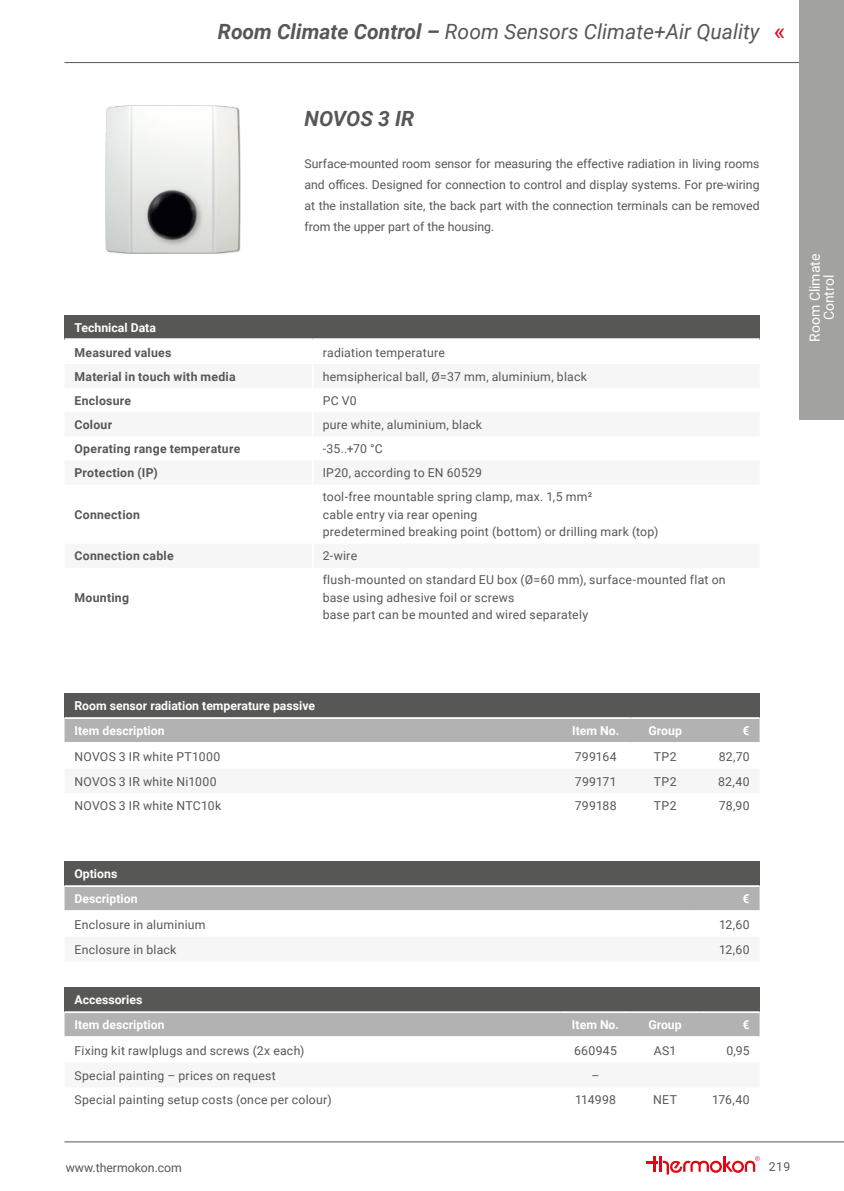
<style>
.page{position:relative;width:844px;height:1191px;background:#fff}
.page>*{position:absolute;margin:0;border:0;box-sizing:border-box;transform-origin:0 0}
.t1{font:italic 21px "Roboto";color:#575756}
.t2{font:italic 700 21px "Roboto";color:#575756}
.t3{font:14px/14px "Roboto";color:#fff;text-align:center}
.t4{font:12.25px/17.5px "Roboto";letter-spacing:.02em;color:#575756}
.t5{font:700 12.25px "Roboto";color:#fff}
.t6{font:700 12.25px "Roboto";letter-spacing:.02em;color:#575756}
.t7{font:12.25px "Roboto";color:#575756}
.s1{font-weight:700}
.s2{font-style:normal;font-size:24.5px;color:#e30614}
</style>
<div class="page">
<hr style="left:64px;top:62px;width:779px;height:1px;background:#575756">
<hr style="left:64px;top:1141px;width:779px;height:1px;background:#575756">
<svg style="left:646px;top:1156px;width:113px;height:18px"></svg>
<div style="left:799px;top:0;width:44px;height:419px;background:#a2a2a1"></div>
<div style="left:106px;top:105px;width:135px;height:149px;background:#1d1d1b;opacity:.5"></div>
<img style="left:105px;top:105px;width:134px;height:147px">
<div style="left:64px;top:693px;width:695px;height:25px;background:#575756"></div>
<div style="left:64px;top:719px;width:695px;height:23px;background:#b2b2b2"></div>
<hr style="left:64px;top:717px;width:497px;height:2px;background:#fff">
<hr style="left:561px;top:717px;width:69px;height:2px;background:#fff">
<hr style="left:630px;top:717px;width:69px;height:2px;background:#fff">
<hr style="left:699px;top:717px;width:60px;height:2px;background:#fff">
<div style="left:64px;top:987px;width:695px;height:25px;background:#575756"></div>
<div style="left:64px;top:1013px;width:695px;height:23px;background:#b2b2b2"></div>
<hr style="left:64px;top:1011px;width:496px;height:2px;background:#fff">
<hr style="left:560px;top:1011px;width:70px;height:2px;background:#fff">
<hr style="left:630px;top:1011px;width:69px;height:2px;background:#fff">
<hr style="left:699px;top:1011px;width:60px;height:2px;background:#fff">
<div style="left:64px;top:861px;width:695px;height:25px;background:#575756"></div>
<div style="left:64px;top:887px;width:695px;height:23px;background:#b2b2b2"></div>
<hr style="left:64px;top:885px;width:626px;height:2px;background:#fff">
<hr style="left:690px;top:885px;width:69px;height:2px;background:#fff">
<div style="left:64px;top:315px;width:695px;height:24px;background:#575756"></div>
<hr style="left:64px;top:338px;width:249px;height:2px;background:#fff">
<hr style="left:313px;top:338px;width:446px;height:2px;background:#fff">
<p class="t1" style="left:218px;top:17px;width:568px"><span class="s1">Room Climate Control –</span> Room Sensors Climate+Air Quality <span class="s2">«</span></p>
<p class="t2" style="left:304px;top:104px;width:111px">NOVOS 3 IR</p>
<p class="t4" style="left:304px;top:153px;width:456px;line-height:21px;text-align:justify">Surface-mounted room sensor for measuring the effective radiation in living rooms and offices. Designed for connection to control and display systems. For pre-wiring at the installation site, the back part with the connection terminals can be removed from the upper part of the housing.</p>
<p class="t5" style="left:74px;top:319px;width:83px">Technical Data</p>
<p class="t6" style="left:74px;top:344px;width:98px">Measured values</p>
<p class="t4" style="left:322px;top:343px;width:124px">radiation temperature</p>
<p class="t6" style="left:74px;top:368px;width:163px">Material in touch with media</p>
<p class="t4" style="left:322px;top:367px;width:266px">hemsipherical ball, Ø=37 mm, aluminium, black</p>
<p class="t6" style="left:74px;top:392px;width:58px">Enclosure</p>
<p class="t4" style="left:322px;top:391px;width:36px">PC V0</p>
<p class="t6" style="left:74px;top:416px;width:39px">Colour</p>
<p class="t4" style="left:322px;top:415px;width:161px">pure white, aluminium, black</p>
<p class="t6" style="left:74px;top:440px;width:167px">Operating range temperature</p>
<p class="t4" style="left:322px;top:439px;width:62px">-35..+70 °C</p>
<p class="t6" style="left:74px;top:464px;width:85px">Protection (IP)</p>
<p class="t4" style="left:322px;top:463px;width:161px">IP20, according to EN 60529</p>
<p class="t6" style="left:74px;top:506px;width:67px">Connection</p>
<p class="t4" style="left:322px;top:487px;width:337px">tool-free mountable spring clamp, max. 1,5 mm²<br>cable entry via rear opening<br>predetermined breaking point (bottom) or drilling mark (top)</p>
<p class="t6" style="left:74px;top:547px;width:101px">Connection cable</p>
<p class="t4" style="left:322px;top:546px;width:36px">2-wire</p>
<p class="t6" style="left:74px;top:589px;width:56px">Mounting</p>
<p class="t4" style="left:322px;top:571px;width:404px">flush-mounted on standard EU box (Ø=60 mm), surface-mounted flat on base using adhesive foil or screws<br>base part can be mounted and wired separately</p>
<p class="t3" style="left:807px;top:342px;width:90px;rotate:-90deg">Room Climate<br>Control</p>
<p class="t5" style="left:74px;top:697px;width:242px">Room sensor radiation temperature passive</p>
<p class="t5" style="left:74px;top:722px;width:91px">Item description</p>
<p class="t5" style="left:572px;top:722px;width:49px">Item No.</p>
<p class="t5" style="left:648px;top:722px;width:35px">Group</p>
<p class="t5" style="left:742px;top:722px;width:9px">€</p>
<p class="t4" style="left:74px;top:747px;width:147px">NOVOS 3 IR white PT1000</p>
<p class="t4" style="left:574px;top:747px;width:43px">799164</p>
<p class="t4" style="left:653px;top:747px;width:24px">TP2</p>
<p class="t4" style="left:718px;top:747px;width:32px">82,70</p>
<p class="t4" style="left:74px;top:772px;width:144px">NOVOS 3 IR white Ni1000</p>
<p class="t4" style="left:574px;top:772px;width:43px">799171</p>
<p class="t4" style="left:653px;top:772px;width:24px">TP2</p>
<p class="t4" style="left:717px;top:772px;width:33px">82,40</p>
<p class="t4" style="left:74px;top:797px;width:148px">NOVOS 3 IR white NTC10k</p>
<p class="t4" style="left:574px;top:797px;width:43px">799188</p>
<p class="t4" style="left:653px;top:797px;width:24px">TP2</p>
<p class="t4" style="left:718px;top:797px;width:32px">78,90</p>
<p class="t5" style="left:74px;top:865px;width:44px">Options</p>
<p class="t5" style="left:74px;top:890px;width:65px">Description</p>
<p class="t5" style="left:742px;top:890px;width:9px">€</p>
<p class="t4" style="left:74px;top:915px;width:133px">Enclosure in aluminium</p>
<p class="t4" style="left:718px;top:915px;width:32px">12,60</p>
<p class="t4" style="left:74px;top:940px;width:103px">Enclosure in black</p>
<p class="t4" style="left:718px;top:940px;width:32px">12,60</p>
<p class="t5" style="left:74px;top:991px;width:69px">Accessories</p>
<p class="t5" style="left:74px;top:1016px;width:91px">Item description</p>
<p class="t5" style="left:572px;top:1016px;width:49px">Item No.</p>
<p class="t5" style="left:648px;top:1016px;width:35px">Group</p>
<p class="t5" style="left:742px;top:1016px;width:9px">€</p>
<p class="t4" style="left:74px;top:1041px;width:231px">Fixing kit rawlplugs and screws (2x each)</p>
<p class="t4" style="left:574px;top:1041px;width:45px">660945</p>
<p class="t4" style="left:653px;top:1041px;width:24px">AS1</p>
<p class="t4" style="left:726px;top:1041px;width:25px">0,95</p>
<p class="t4" style="left:74px;top:1066px;width:203px">Special painting – prices on request</p>
<p class="t4" style="left:591px;top:1066px;width:10px">–</p>
<p class="t4" style="left:74px;top:1091px;width:258px">Special painting setup costs (once per colour)</p>
<p class="t4" style="left:575px;top:1091px;width:42px">114998</p>
<p class="t4" style="left:653px;top:1091px;width:25px">NET</p>
<p class="t4" style="left:711px;top:1091px;width:39px">176,40</p>
<p class="t7" style="left:66px;top:1159px;width:118px">www.thermokon.com</p>
<p class="t4" style="left:768px;top:1157px;width:23px">219</p>
</div>
